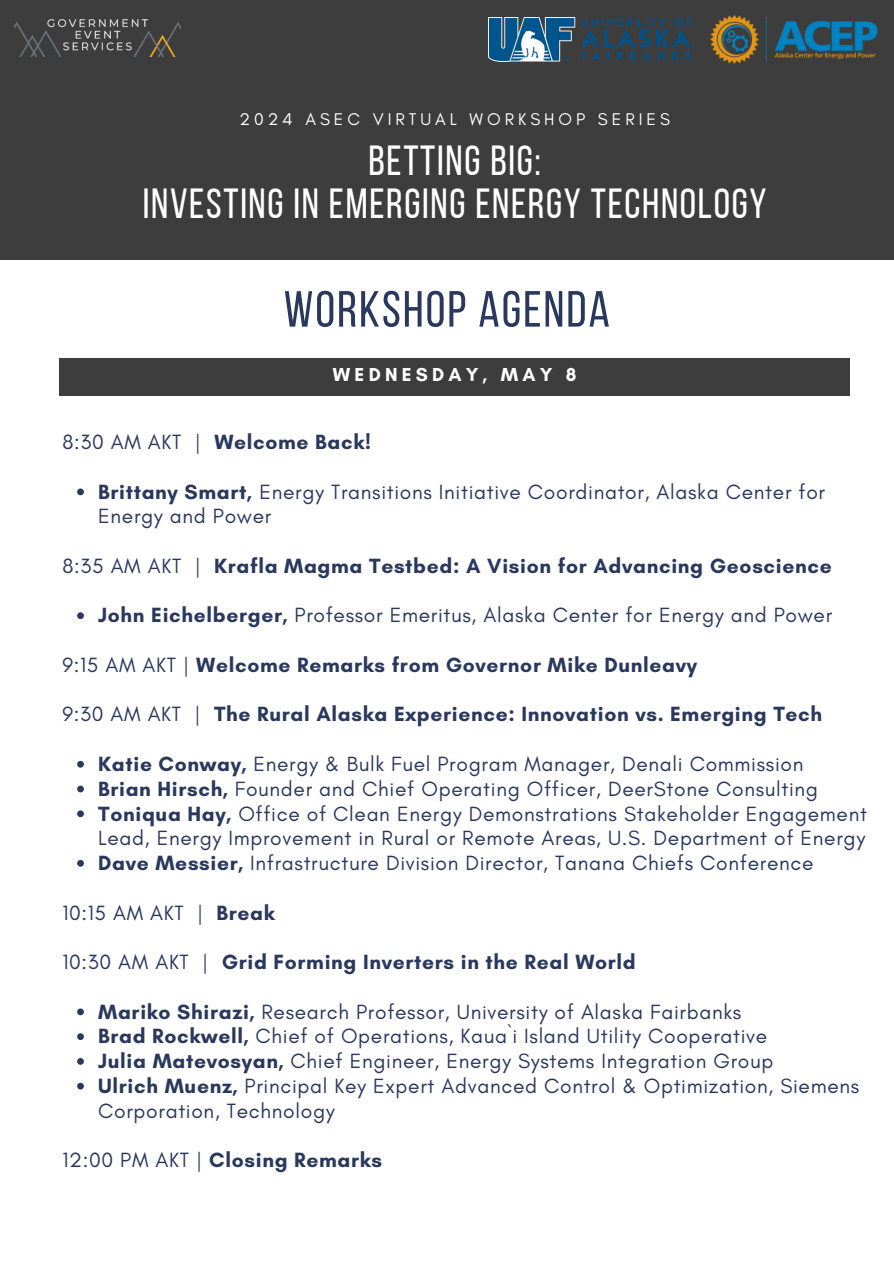
<style>
.page{position:relative;width:894px;height:1264px;background:#fff}
.page>*{position:absolute;margin:0;border:0;box-sizing:border-box;transform-origin:0 0}
.t1{font:50.7px "Bebas Neue";letter-spacing:.04em;color:#2b385e}
.t2{font:42px/42.8px "Bebas Neue";letter-spacing:.04em;color:#fff;text-align:center}
.t3{font:21px/24.8px "Glacial Indifference";letter-spacing:.03em;color:#2b385e}
.t4{font:700 21px "Glacial Indifference";letter-spacing:.03em;color:#2b385e}
.t5{font:700 19.2px "Glacial Indifference";letter-spacing:.22em;color:#fff}
.t6{font:17.25px "Glacial Indifference";letter-spacing:.23em;color:#fff}
.s1{font-weight:400}
.s2{font-weight:700}
</style>
<div class="page">
<svg style="left:77px;top:488px;width:7px;height:7px"></svg>
<svg style="left:77px;top:612px;width:7px;height:7px"></svg>
<svg style="left:77px;top:761px;width:7px;height:6px"></svg>
<svg style="left:77px;top:785px;width:7px;height:7px"></svg>
<svg style="left:77px;top:810px;width:7px;height:7px"></svg>
<svg style="left:77px;top:860px;width:7px;height:6px"></svg>
<svg style="left:77px;top:1008px;width:7px;height:7px"></svg>
<svg style="left:77px;top:1033px;width:7px;height:7px"></svg>
<svg style="left:77px;top:1058px;width:7px;height:6px"></svg>
<svg style="left:77px;top:1082px;width:7px;height:7px"></svg>
<div style="left:60px;top:357px;width:789px;height:38px;background:#3e3d3e"></div>
<div style="left:0;top:0;width:893px;height:259px;background:#3e3d3e"></div>
<img style="left:15px;top:19px;width:165px;height:37px">
<img style="left:710px;top:15px;width:168px;height:49px">
<img style="left:488px;top:17px;width:202px;height:44px">
<p class="t6" style="left:239px;top:109px;width:432px">2024 ASEC VIRTUAL WORKSHOP SERIES</p>
<p class="t2" style="left:143px;top:143px;width:625px">BETTING BIG:<br>INVESTING IN EMERGING ENERGY TECHNOLOGY</p>
<h4 class="t1" style="left:283px;top:288px;width:327px">WORKSHOP AGENDA</h4>
<p class="t5" style="left:333px;top:363px;width:245px">WEDNESDAY, MAY 8</p>
<p class="t4" style="left:62px;top:429px;width:310px"><span class="s1">8:30 AM AKT |</span> Welcome Back!</p>
<p class="t3" style="left:98px;top:479px;width:728px"><span class="s2">Brittany Smart,</span> Energy Transitions Initiative Coordinator, Alaska Center for<br>Energy and Power</p>
<p class="t4" style="left:62px;top:553px;width:770px"><span class="s1">8:35 AM AKT |</span> Krafla Magma Testbed: A Vision for Advancing Geoscience</p>
<p class="t3" style="left:98px;top:602px;width:735px"><span class="s2">John Eichelberger,</span> Professor Emeritus, Alaska Center for Energy and Power</p>
<h2 class="t4" style="left:62px;top:652px;width:636px"><span class="s1">9:15 AM AKT |</span> Welcome Remarks from Governor Mike Dunleavy</h2>
<h3 class="t4" style="left:62px;top:701px;width:761px"><span class="s1">9:30 AM AKT |</span> The Rural Alaska Experience: Innovation vs. Emerging Tech</h3>
<h1 class="t3" style="left:98px;top:751px;width:706px"><span class="s2">Katie Conway,</span> Energy &amp; Bulk Fuel Program Manager, Denali Commission</h1>
<h3 class="t3" style="left:98px;top:776px;width:721px"><span class="s2">Brian Hirsch,</span> Founder and Chief Operating Officer, DeerStone Consulting</h3>
<h4 class="t3" style="left:98px;top:800px;width:770px"><span class="s2">Toniqua Hay,</span> Office of Clean Energy Demonstrations Stakeholder Engagement<br>Lead, Energy Improvement in Rural or Remote Areas, U.S. Department of Energy</h4>
<p class="t3" style="left:98px;top:850px;width:716px"><span class="s2">Dave Messier,</span> Infrastructure Division Director, Tanana Chiefs Conference</p>
<h4 class="t3" style="left:62px;top:899px;width:214px">10:15 AM AKT | <span class="s2">Break</span></h4>
<p class="t4" style="left:62px;top:949px;width:574px"><span class="s1">10:30 AM AKT |</span> Grid Forming Inverters in the Real World</p>
<h4 class="t3" style="left:98px;top:998px;width:644px"><span class="s2">Mariko Shirazi,</span> Research Professor, University of Alaska Fairbanks</h4>
<h4 class="t3" style="left:98px;top:1023px;width:670px"><span class="s2">Brad Rockwell,</span> Chief of Operations, Kaua`i Island Utility Cooperative</h4>
<p class="t3" style="left:98px;top:1048px;width:676px"><span class="s2">Julia Matevosyan,</span> Chief Engineer, Energy Systems Integration Group</p>
<p class="t3" style="left:98px;top:1073px;width:762px"><span class="s2">Ulrich Muenz,</span> Principal Key Expert Advanced Control &amp; Optimization, Siemens<br>Corporation, Technology</p>
<p class="t4" style="left:62px;top:1147px;width:321px"><span class="s1">12:00 PM AKT |</span> Closing Remarks</p>
</div>
